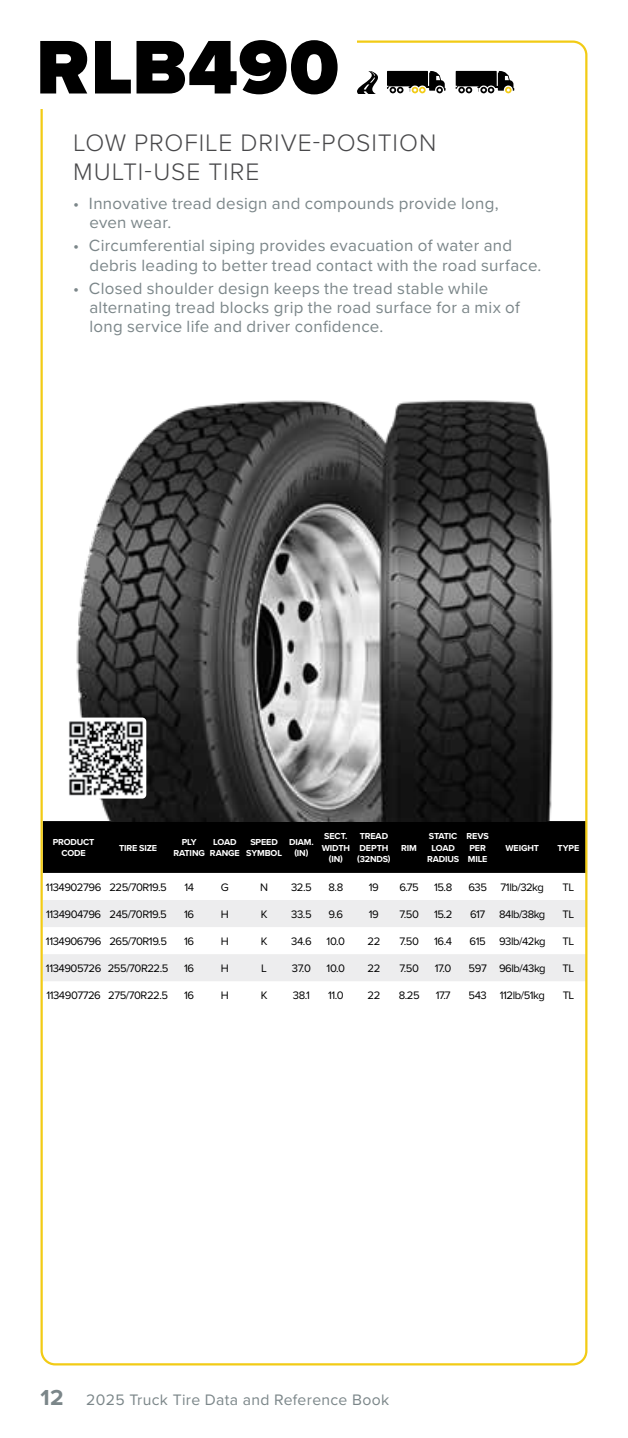
<style>
.page{position:relative;width:628px;height:1438px;background:#fff}
.page>*{position:absolute;margin:0;border:0;box-sizing:border-box;transform-origin:0 0}
.t1{font:900 78.75px "Proxima Nova";letter-spacing:.01em;color:#000}
.t2{font:300 24.75px/29.2px "Proxima Nova";letter-spacing:.04em;color:#48484a}
.t3{font:16.88px/19.1px "Proxima Nova";letter-spacing:.02em;color:#7b8689}
.t4{font:15.75px "Proxima Nova";letter-spacing:.02em;color:#7b8689}
.t5{font:11.25px "Proxima Nova";letter-spacing:-.04em;color:#000}
.t6{font:700 9px/11.2px "Proxima Nova";letter-spacing:-.015em;color:#fff;text-align:center}
.s1{font-weight:700;font-size:22.5px}
</style>
<div class="page">
<div style="left:43px;top:821px;width:541px;height:52px;background:#000"></div>
<svg style="left:43px;top:900px;width:541px;height:81px;fill:#ededee"></svg>
<svg style="left:357px;top:71px;width:21px;height:22px"></svg>
<svg style="left:387px;top:71px;width:58px;height:22px"></svg>
<svg style="left:456px;top:71px;width:58px;height:22px"></svg>
<img style="left:40px;top:379px;width:547px;height:442px">
<img style="left:65px;top:717px;width:81px;height:81px">
<h1 class="t1" style="left:36px;top:9px;width:304px">RLB490</h1>
<h2 class="t2" style="left:73px;top:127px;width:365px">LOW PROFILE DRIVE-POSITION<br>MULTI‑USE TIRE</h2>
<p class="t3" style="left:89px;top:193px;width:411px;text-indent:-16px">• Innovative tread design and compounds provide long, even wear.</p>
<p class="t3" style="left:89px;top:235px;width:453px;text-indent:-16px">• Circumferential siping provides evacuation of water and debris leading to better tread contact with the road surface.</p>
<p class="t3" style="left:89px;top:278px;width:432px;text-indent:-16px">• Closed shoulder design keeps the tread stable while alternating tread blocks grip the road surface for a mix of long service life and driver confidence.</p>
<p class="t6" style="left:53px;top:836px;width:43px">PRODUCT<br>CODE</p>
<p class="t6" style="left:119px;top:842px;width:39px">TIRE SIZE</p>
<p class="t6" style="left:173px;top:836px;width:33px">PLY<br>RATING</p>
<p class="t6" style="left:210px;top:836px;width:31px">LOAD<br>RANGE</p>
<p class="t6" style="left:246px;top:836px;width:37px">SPEED<br>SYMBOL</p>
<p class="t6" style="left:289px;top:836px;width:26px">DIAM. (IN)</p>
<p class="t6" style="left:322px;top:830px;width:30px">SECT.<br>WIDTH (IN)</p>
<p class="t6" style="left:357px;top:830px;width:35px;text-align:left">TREAD<br>DEPTH (32NDS)</p>
<p class="t6" style="left:401px;top:842px;width:17px">RIM</p>
<p class="t6" style="left:427px;top:830px;width:34px">STATIC<br>LOAD<br>RADIUS</p>
<p class="t6" style="left:466px;top:830px;width:24px;text-align:left">REVS<br>PER<br>MILE</p>
<p class="t6" style="left:505px;top:842px;width:35px">WEIGHT</p>
<p class="t6" style="left:557px;top:842px;width:23px">TYPE</p>
<p class="t5" style="left:46px;top:879px;width:122px">1134902796 225/70R19.5</p>
<p class="t5" style="left:184px;top:879px;width:11px">14</p>
<p class="t5" style="left:221px;top:879px;width:10px">G</p>
<p class="t5" style="left:260px;top:879px;width:9px">N</p>
<p class="t5" style="left:291px;top:879px;width:22px">32.5</p>
<p class="t5" style="left:328px;top:879px;width:16px">8.8</p>
<p class="t5" style="left:369px;top:879px;width:12px">19</p>
<p class="t5" style="left:399px;top:879px;width:21px">6.75</p>
<p class="t5" style="left:434px;top:879px;width:20px">15.8</p>
<p class="t5" style="left:468px;top:879px;width:77px">635 71lb/32kg</p>
<p class="t5" style="left:562px;top:879px;width:13px">TL</p>
<p class="t5" style="left:46px;top:906px;width:122px">1134904796 245/70R19.5</p>
<p class="t5" style="left:184px;top:906px;width:12px">16</p>
<p class="t5" style="left:221px;top:906px;width:10px">H</p>
<p class="t5" style="left:261px;top:906px;width:8px">K</p>
<p class="t5" style="left:291px;top:906px;width:22px">33.5</p>
<p class="t5" style="left:328px;top:906px;width:16px">9.6</p>
<p class="t5" style="left:369px;top:906px;width:12px">19</p>
<p class="t5" style="left:399px;top:906px;width:21px">7.50</p>
<p class="t5" style="left:434px;top:906px;width:20px">15.2</p>
<p class="t5" style="left:470px;top:906px;width:77px">617 84lb/38kg</p>
<p class="t5" style="left:562px;top:906px;width:13px">TL</p>
<p class="t5" style="left:46px;top:933px;width:122px">1134906796 265/70R19.5</p>
<p class="t5" style="left:184px;top:933px;width:12px">16</p>
<p class="t5" style="left:221px;top:933px;width:10px">H</p>
<p class="t5" style="left:261px;top:933px;width:8px">K</p>
<p class="t5" style="left:291px;top:933px;width:22px">34.6</p>
<p class="t5" style="left:327px;top:933px;width:20px">10.0</p>
<p class="t5" style="left:367px;top:933px;width:14px">22</p>
<p class="t5" style="left:399px;top:933px;width:21px">7.50</p>
<p class="t5" style="left:434px;top:933px;width:19px">16.4</p>
<p class="t5" style="left:469px;top:933px;width:77px">615 93lb/42kg</p>
<p class="t5" style="left:562px;top:933px;width:13px">TL</p>
<p class="t5" style="left:46px;top:960px;width:124px">1134905726 255/70R22.5</p>
<p class="t5" style="left:184px;top:960px;width:12px">16</p>
<p class="t5" style="left:221px;top:960px;width:10px">H</p>
<p class="t5" style="left:261px;top:960px;width:7px">L</p>
<p class="t5" style="left:292px;top:960px;width:21px">37.0</p>
<p class="t5" style="left:327px;top:960px;width:20px">10.0</p>
<p class="t5" style="left:367px;top:960px;width:14px">22</p>
<p class="t5" style="left:399px;top:960px;width:21px">7.50</p>
<p class="t5" style="left:435px;top:960px;width:18px">17.0</p>
<p class="t5" style="left:468px;top:960px;width:78px">597 96lb/43kg</p>
<p class="t5" style="left:562px;top:960px;width:13px">TL</p>
<p class="t5" style="left:46px;top:987px;width:123px">1134907726 275/70R22.5</p>
<p class="t5" style="left:184px;top:987px;width:12px">16</p>
<p class="t5" style="left:221px;top:987px;width:10px">H</p>
<p class="t5" style="left:261px;top:987px;width:8px">K</p>
<p class="t5" style="left:293px;top:987px;width:18px">38.1</p>
<p class="t5" style="left:328px;top:987px;width:17px">11.0</p>
<p class="t5" style="left:367px;top:987px;width:14px">22</p>
<p class="t5" style="left:399px;top:987px;width:23px">8.25</p>
<p class="t5" style="left:436px;top:987px;width:16px">17.7</p>
<p class="t5" style="left:468px;top:987px;width:78px">543 112lb/51kg</p>
<p class="t5" style="left:562px;top:987px;width:13px">TL</p>
<p class="t4" style="left:40px;top:1388px;width:350px"><span class="s1">12</span> 2025 Truck Tire Data and Reference Book</p>
</div>
